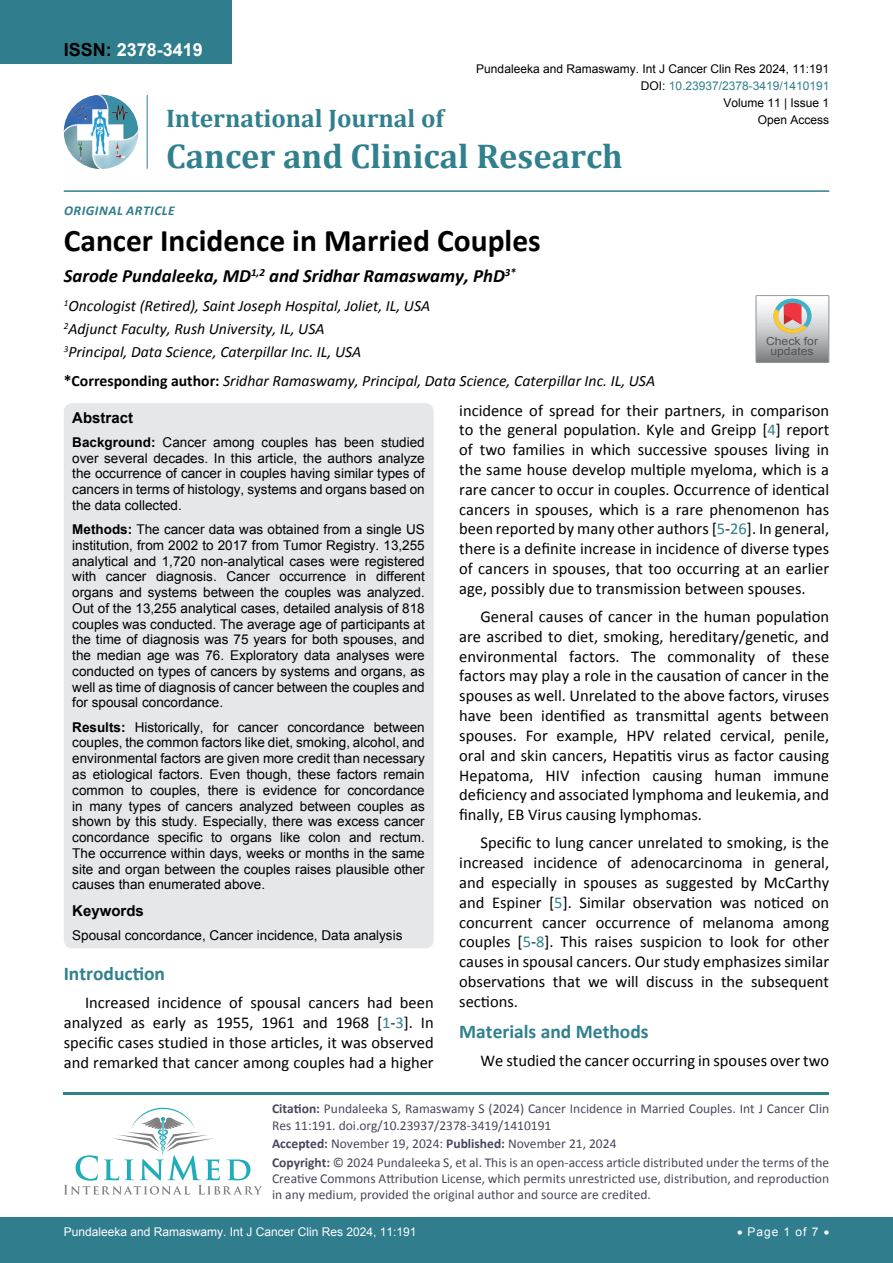
<style>
.page{position:relative;width:893px;height:1263px;background:#fff}
.page>*{position:absolute;margin:0;border:0;box-sizing:border-box;transform-origin:0 0}
.t1{font:700 34.5px "Cambria";color:#30808d}
.t2{font:700 31.5px "Calibri";color:#000}
.t3{font:700 25.5px "Cambria";color:#30808d}
.t4{font:700 19.5px "Calibri";color:#30808d}
.t5{font:italic 700 18.75px "Calibri";color:#000}
.t6{font:700 18px "Arial";color:#fff}
.t7{font:16.5px/19.8px "Calibri";color:#000;text-align:justify}
.t8{font:italic 15.75px/23.1px "Calibri";color:#000}
.t9{font:700 15px "Arial";color:#000}
.t10{font:13.5px/15.8px "Arial";color:#000;text-align:justify}
.t11{font:13.5px/16.2px "Calibri";color:#47475c}
.t12{font:italic 700 13.5px "Calibri";letter-spacing:.04em;color:#307d8d}
.t13{font:12px "Arial";color:#000}
.t14{font:12px "Arial";color:#fff}
.t15{font:12px "Arial";color:#30808d}
.t16{font:11.1px/9.6px "Arial";color:#535353;text-align:center;scale:1.09 1}
.s1{color:#000}
.s2{font-weight:700;font-style:normal}
.s3{font-weight:700}
.s4{color:#30808d}
</style>
<div class="page">
<img style="left:64px;top:95px;width:74px;height:74px;border-radius:37px">
<hr style="left:147px;top:95px;width:1px;height:74px;background:#307d8d">
<hr style="left:64px;top:190px;width:765px;height:2px;background:#307d8d">
<hr style="left:64px;top:1092px;width:765px;height:3px;background:#30808d">
<svg style="left:64px;top:1108px;width:198px;height:87px"></svg>
<div style="left:0;top:1217px;width:893px;height:46px;background:#307d8d"></div>
<div style="left:0;top:0;width:231px;height:64px;background:#307d8d"></div>
<div style="left:756px;top:295px;width:73px;height:68px;border:1px solid #939598"></div>
<svg style="left:756px;top:296px;width:73px;height:66px"></svg>
<div style="left:64px;top:403px;width:370px;height:545px;background:#e6e7e8;border-radius:9px"></div>
<p class="t6" style="left:64px;top:38px;width:141px"><span class="s1">ISSN:</span> 2378-3419</p>
<p class="t13" style="left:476px;top:60px;width:354px">Pundaleeka and Ramaswamy. Int J Cancer Clin Res 2024, 11:191</p>
<p class="t13" style="left:723px;top:95px;width:107px">Volume 11 | Issue 1</p>
<p class="t15" style="left:641px;top:78px;width:190px"><span class="s1">DOI:</span> 10.23937/2378-3419/1410191</p>
<h3 class="t3" style="left:166px;top:100px;width:279px">International Journal of</h3>
<h1 class="t1" style="left:166px;top:132px;width:458px">Cancer and Clinical Research</h1>
<p class="t13" style="left:758px;top:112px;width:73px">Open Access</p>
<p class="t12" style="left:64px;top:202px;width:112px">Original Ar ticle</p>
<h2 class="t2" style="left:64px;top:221px;width:478px">Cancer Incidence in Married Couples</h2>
<p class="t5" style="left:64px;top:264px;width:454px">Sarode Pundaleeka, MD<sup>1,2</sup> and Sridhar Ramaswamy, PhD<sup>3*</sup></p>
<p class="t8" style="left:64px;top:294px;width:368px"><sup>1</sup>Oncologist (Retired), Saint Joseph Hospital, Joliet, IL, USA<br><sup>2</sup>Adjunct Faculty, Rush University, IL, USA<br><sup>3</sup>Principal, Data Science, Caterpillar Inc. IL, USA</p>
<p class="t8" style="left:64px;top:369px;width:593px"><span class="s2">*Corresponding author:</span> Sridhar Ramaswamy, Principal, Data Science, Caterpillar Inc. IL, USA</p>
<p class="t16" style="left:766px;top:337px;width:49px">Check for updates</p>
<p class="t9" style="left:72px;top:407px;width:62px">Abstract</p>
<p class="t10" style="left:72px;top:434px;width:354px"><span class="s3">Background:</span> Cancer among couples has been studied over several decades. In this article, the authors analyze the occurrence of cancer in couples having similar types of cancers in terms of histology, systems and organs based on the data collected.</p>
<p class="t10" style="left:72px;top:522px;width:354px"><span class="s3">Methods:</span> The cancer data was obtained from a single US institution, from 2002 to 2017 from Tumor Registry. 13,255 analytical and 1,720 non-analytical cases were registered with cancer diagnosis. Cancer occurrence in different organs and systems between the couples was analyzed.<br>Out of the 13,255 analytical cases, detailed analysis of 818 couples was conducted. The average age of participants at the time of diagnosis was 75 years for both spouses, and the median age was 76. Exploratory data analyses were conducted on types of cancers by systems and organs, as well as time of diagnosis of cancer between the couples and for spousal concordance.</p>
<p class="t10" style="left:72px;top:719px;width:354px"><span class="s3">Results:</span> Historically, for cancer concordance between couples, the common factors like diet, smoking, alcohol, and environmental factors are given more credit than necessary as etiological factors. Even though, these factors remain common to couples, there is evidence for concordance in many types of cancers analyzed between couples as shown by this study. Especially, there was excess cancer concordance specific to organs like colon and rectum.<br>The occurrence within days, weeks or months in the same site and organ between the couples raises plausible other causes than enumerated above.</p>
<p class="t9" style="left:72px;top:900px;width:73px">Keywords</p>
<p class="t10" style="left:72px;top:927px;width:332px">Spousal concordance, Cancer incidence, Data analysis</p>
<p class="t4" style="left:64px;top:961px;width:103px">Introduction</p>
<p class="t7" style="left:64px;top:993px;width:371px;text-indent:21px">Increased incidence of spousal cancers had been analyzed as early as 1955, 1961 and 1968 [<span class="s4">1</span>-<span class="s4">3</span>]. In specific cases studied in those articles, it was observed and remarked that cancer among couples had a higher</p>
<p class="t7" style="left:459px;top:400px;width:371px">incidence of spread for their partners, in comparison to the general population. Kyle and Greipp [<span class="s4">4</span>] report of two families in which successive spouses living in the same house develop multiple myeloma, which is a rare cancer to occur in couples. Occurrence of identical cancers in spouses, which is a rare phenomenon has been reported by many other authors [<span class="s4">5</span>-<span class="s4">26</span>]. In general, there is a definite increase in incidence of diverse types of cancers in spouses, that too occurring at an earlier age, possibly due to transmission between spouses.</p>
<p class="t7" style="left:459px;top:607px;width:371px;text-indent:21px">General causes of cancer in the human population are ascribed to diet, smoking, hereditary/genetic, and environmental factors. The commonality of these factors may play a role in the causation of cancer in the spouses as well. Unrelated to the above factors, viruses have been identified as transmittal agents between spouses. For example, HPV related cervical, penile, oral and skin cancers, Hepatitis virus as factor causing Hepatoma, HIV infection causing human immune deficiency and associated lymphoma and leukemia, and finally, EB Virus causing lymphomas.</p>
<p class="t7" style="left:459px;top:833px;width:371px;text-indent:21px">Specific to lung cancer unrelated to smoking, is the increased incidence of adenocarcinoma in general, and especially in spouses as suggested by McCarthy and Espiner [<span class="s4">5</span>]. Similar observation was noticed on concurrent cancer occurrence of melanoma among couples [<span class="s4">5</span>-<span class="s4">8</span>]. This raises suspicion to look for other causes in spousal cancers. Our study emphasizes similar observations that we will discuss in the subsequent sections.</p>
<p class="t4" style="left:459px;top:1019px;width:191px">Materials and Methods</p>
<p class="t7" style="left:480px;top:1051px;width:350px">We studied the cancer occurring in spouses over two</p>
<p class="t11" style="left:272px;top:1101px;width:559px"><span class="s3">Citation:</span> Pundaleeka S, Ramaswamy S (2024) Cancer Incidence in Married Couples. Int J Cancer Clin<br>Res 11:191. doi.org/10.23937/2378-3419/1410191</p>
<p class="t11" style="left:272px;top:1134px;width:559px;line-height:18.6px"><span class="s3">Accepted:</span> November 19, 2024: <span class="s3">Published:</span> November 21, 2024<br><span class="s3">Copyright:</span> © 2024 Pundaleeka S, et al. This is an open-access article distributed under the terms of the</p>
<p class="t11" style="left:272px;top:1170px;width:559px">Creative Commons Attribution License, which permits unrestricted use, distribution, and reproduction in any medium, provided the original author and source are credited.</p>
<p class="t14" style="left:64px;top:1223px;width:354px">Pundaleeka and Ramaswamy. Int J Cancer Clin Res 2024, 11:191</p>
<p class="t14" style="left:737px;top:1223px;width:94px">• Page 1 of 7 •</p>
</div>
